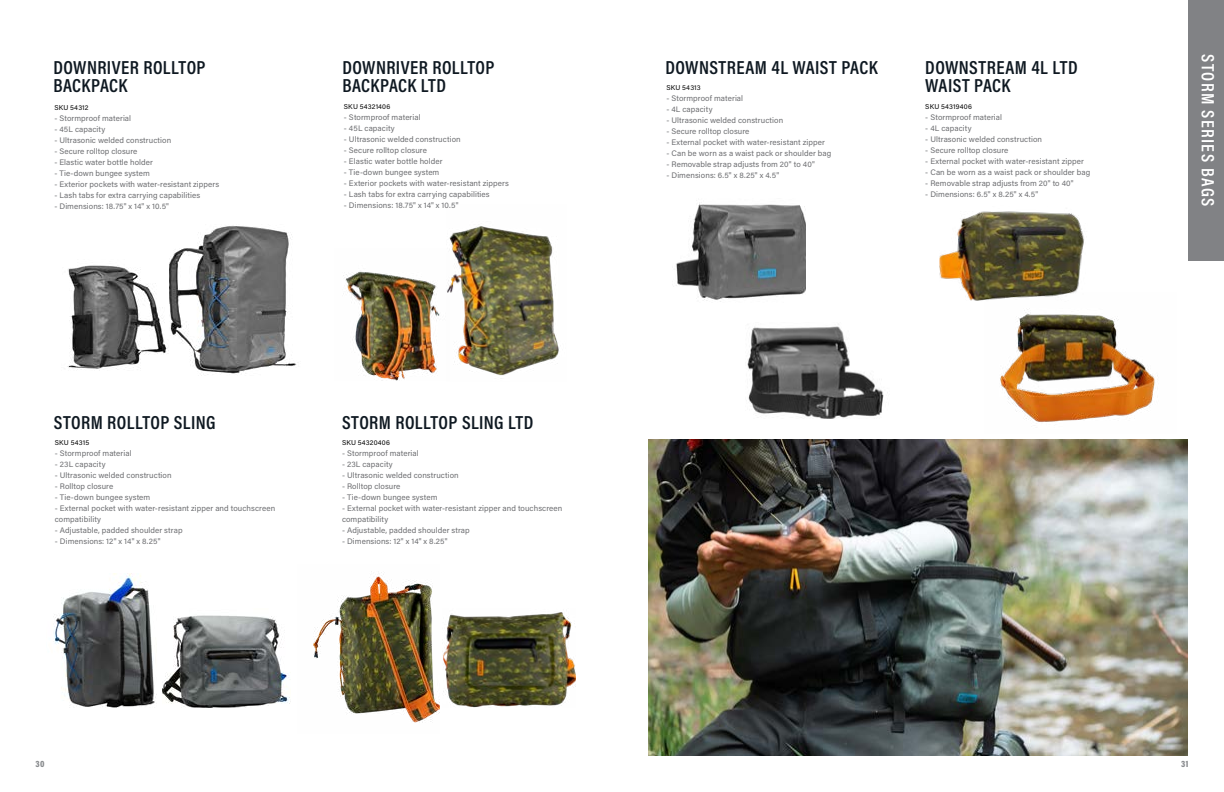
<style>
.page{position:relative;width:1224px;height:792px;background:#fff}
.page>*{position:absolute;margin:0;border:0;box-sizing:border-box;transform-origin:0 0}
.t1{font:600 19px/18px "Acumin Pro Cond";letter-spacing:.02em;color:#0e1821}
.t2{font:600 18px "Acumin Pro Cond";letter-spacing:.075em;color:#fff}
.t3{font:900 9px "Acumin Pro Cond";color:#898b8e}
.t4{font:8px/11px "Acumin Pro";letter-spacing:.01em;color:#6d6e71}
.t5{font:7px "Acumin Pro";letter-spacing:.035em;color:#000}
.t6{font:7px "Acumin Pro";letter-spacing:.02em;color:#000}
.s1{font-style:inherit}
</style>
<div class="page">
<div style="left:1188px;top:0;width:36px;height:261px;background:#818285"></div>
<img style="left:1000px;top:309px;width:158px;height:113px">
<img style="left:939px;top:211px;width:145px;height:90px">
<img style="left:747px;top:326px;width:141px;height:93px">
<img style="left:676px;top:203px;width:129px;height:99px">
<img style="left:443px;top:612px;width:133px;height:96px">
<img style="left:313px;top:571px;width:127px;height:152px">
<img style="left:162px;top:615px;width:129px;height:93px">
<img style="left:54px;top:574px;width:103px;height:134px">
<img style="left:449px;top:226px;width:110px;height:150px">
<img style="left:343px;top:271px;width:106px;height:109px">
<img style="left:169px;top:225px;width:128px;height:151px">
<img style="left:67px;top:265px;width:102px;height:106px">
<img style="left:648px;top:439px;width:540px;height:317px">
<h1 class="t1" style="left:53px;top:58px;width:154px">DOWNRIVER ROLLTOP<br>BACKPACK</h1>
<p class="t6" style="left:54px;top:102px;width:36px">SKU 54312</p>
<p class="t4" style="left:54px;top:112px;width:78px">- Stormproof material</p>
<p class="t4" style="left:54px;top:123px;width:52px">- 45L capacity</p>
<p class="t4" style="left:54px;top:134px;width:118px">- Ultrasonic welded construction</p>
<p class="t4" style="left:54px;top:145px;width:85px">- Secure rolltop closure</p>
<p class="t4" style="left:54px;top:156px;width:100px">- Elastic water bottle holder</p>
<p class="t4" style="left:54px;top:167px;width:97px">- Tie-down bungee system</p>
<p class="t4" style="left:54px;top:178px;width:166px">- Exterior pockets with water-resistant zippers</p>
<p class="t4" style="left:54px;top:189px;width:147px">- Lash tabs for extra carrying capabilities</p>
<p class="t4" style="left:54px;top:200px;width:116px">- Dimensions: 18.75" x 14" x 10.5"</p>
<h1 class="t1" style="left:342px;top:58px;width:154px">DOWNRIVER ROLLTOP<br>BACKPACK LTD</h1>
<p class="t5" style="left:344px;top:102px;width:48px"><span class="s1">SKU</span> 54321406</p>
<p class="t4" style="left:344px;top:111px;width:78px">- Stormproof material</p>
<p class="t4" style="left:344px;top:122px;width:52px">- 45L capacity</p>
<p class="t4" style="left:344px;top:133px;width:118px">- Ultrasonic welded construction</p>
<p class="t4" style="left:344px;top:144px;width:85px">- Secure rolltop closure</p>
<p class="t4" style="left:344px;top:155px;width:100px">- Elastic water bottle holder</p>
<p class="t4" style="left:344px;top:166px;width:97px">- Tie-down bungee system</p>
<p class="t4" style="left:344px;top:177px;width:166px">- Exterior pockets with water-resistant zippers</p>
<p class="t4" style="left:344px;top:188px;width:147px">- Lash tabs for extra carrying capabilities</p>
<p class="t4" style="left:344px;top:199px;width:116px">- Dimensions: 18.75" x 14" x 10.5"</p>
<h1 class="t1" style="left:54px;top:413px;width:163px">STORM ROLLTOP SLING</h1>
<p class="t6" style="left:55px;top:438px;width:36px">SKU 54315</p>
<p class="t4" style="left:55px;top:448px;width:78px">- Stormproof material</p>
<p class="t4" style="left:55px;top:459px;width:52px">- 23L capacity</p>
<p class="t4" style="left:55px;top:470px;width:118px">- Ultrasonic welded construction</p>
<p class="t4" style="left:55px;top:481px;width:60px">- Rolltop closure</p>
<p class="t4" style="left:55px;top:492px;width:97px">- Tie-down bungee system</p>
<p class="t4" style="left:55px;top:503px;width:222px">- External pocket with water-resistant zipper and touchscreen compatibility</p>
<p class="t4" style="left:55px;top:525px;width:129px">- Adjustable, padded shoulder strap</p>
<p class="t4" style="left:55px;top:536px;width:107px">- Dimensions: 12" x 14" x 8.25"</p>
<h1 class="t1" style="left:342px;top:413px;width:193px">STORM ROLLTOP SLING LTD</h1>
<p class="t5" style="left:342px;top:438px;width:49px"><span class="s1">SKU</span> 54320406</p>
<p class="t4" style="left:342px;top:448px;width:78px">- Stormproof material</p>
<p class="t4" style="left:342px;top:459px;width:52px">- 23L capacity</p>
<p class="t4" style="left:342px;top:470px;width:118px">- Ultrasonic welded construction</p>
<p class="t4" style="left:342px;top:481px;width:60px">- Rolltop closure</p>
<p class="t4" style="left:342px;top:492px;width:97px">- Tie-down bungee system</p>
<p class="t4" style="left:342px;top:503px;width:222px">- External pocket with water-resistant zipper and touchscreen compatibility</p>
<p class="t4" style="left:342px;top:525px;width:129px">- Adjustable, padded shoulder strap</p>
<p class="t4" style="left:342px;top:536px;width:107px">- Dimensions: 12" x 14" x 8.25"</p>
<p class="t3" style="left:36px;top:758px;width:11px">30</p>
<h1 class="t1" style="left:665px;top:58px;width:214px">DOWNSTREAM 4L WAIST PACK</h1>
<p class="t6" style="left:666px;top:82px;width:36px">SKU 54313</p>
<p class="t4" style="left:666px;top:92px;width:78px">- Stormproof material</p>
<p class="t4" style="left:666px;top:103px;width:48px">- 4L capacity</p>
<p class="t4" style="left:666px;top:114px;width:118px">- Ultrasonic welded construction</p>
<p class="t4" style="left:666px;top:125px;width:85px">- Secure rolltop closure</p>
<p class="t4" style="left:666px;top:136px;width:160px">- External pocket with water-resistant zipper</p>
<p class="t4" style="left:666px;top:147px;width:167px">- Can be worn as a waist pack or shoulder bag</p>
<p class="t4" style="left:666px;top:158px;width:150px">- Removable strap adjusts from 20" to 40"</p>
<p class="t4" style="left:666px;top:169px;width:114px">- Dimensions: 6.5" x 8.25" x 4.5"</p>
<h1 class="t1" style="left:925px;top:58px;width:154px">DOWNSTREAM 4L LTD<br>WAIST PACK</h1>
<p class="t5" style="left:925px;top:102px;width:48px"><span class="s1">SKU</span> 54319406</p>
<p class="t4" style="left:925px;top:112px;width:78px">- Stormproof material</p>
<p class="t4" style="left:925px;top:123px;width:48px">- 4L capacity</p>
<p class="t4" style="left:925px;top:134px;width:118px">- Ultrasonic welded construction</p>
<p class="t4" style="left:925px;top:145px;width:85px">- Secure rolltop closure</p>
<p class="t4" style="left:925px;top:156px;width:160px">- External pocket with water-resistant zipper</p>
<p class="t4" style="left:925px;top:167px;width:167px">- Can be worn as a waist pack or shoulder bag</p>
<p class="t4" style="left:925px;top:178px;width:150px">- Removable strap adjusts from 20" to 40"</p>
<p class="t4" style="left:925px;top:189px;width:114px">- Dimensions: 6.5" x 8.25" x 4.5"</p>
<h2 class="t2" style="left:1220px;top:54px;width:154px;rotate:90deg">STORM SERIES BAGS</h2>
<p class="t3" style="left:1181px;top:758px;width:9px">31</p>
</div>
